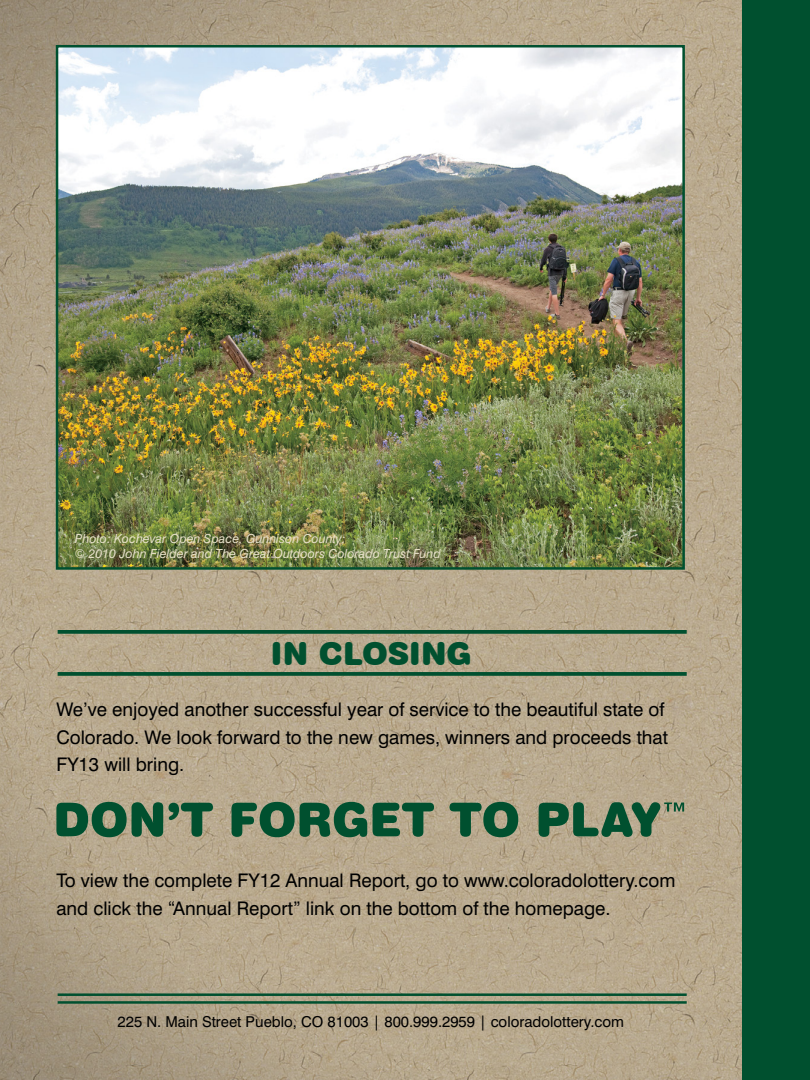
<style>
.page{position:relative;width:810px;height:1080px;background:#fff}
.page>*{position:absolute;margin:0;border:0;box-sizing:border-box;transform-origin:0 0}
.t1{font:31.5px "Swiss 721 BT Black Rounded";color:#00502f}
.t2{font:18.75px/27.5px "Swiss 721 BT";color:#000}
.t3{font:15px "Swiss 721 BT";color:#000}
.t4{font:italic 12.5px "Swiss 721 BT";color:#e7e0c9}
</style>
<div class="page">
<img style="left:0;top:0;width:742px;height:1080px">
<svg style="left:56px;top:802px;width:107px;height:35px;background:#3f6e4f"></svg>
<svg style="left:169px;top:803px;width:44px;height:34px"></svg>
<svg style="left:232px;top:802px;width:135px;height:35px;background:#467153"></svg>
<svg style="left:373px;top:803px;width:61px;height:34px;background:#4c7456"></svg>
<svg style="left:449px;top:802px;width:69px;height:35px;background:#527759"></svg>
<svg style="left:539px;top:802px;width:145px;height:35px;background:#607e60"></svg>
<svg style="left:58px;top:630px;width:629px;height:4px;background:#0b5534"></svg>
<svg style="left:58px;top:672px;width:629px;height:4px;background:#0b5534"></svg>
<hr style="left:58px;top:993px;width:629px;height:3px;background:#00502f">
<hr style="left:58px;top:1001px;width:629px;height:3px;background:#00502f">
<img style="left:59px;top:48px;width:623px;height:519px">
<div style="left:56px;top:45px;width:629px;height:525px;border:2px solid #00502f"></div>
<div style="left:742px;top:0;width:68px;height:1080px;background:#00502f"></div>
<p class="t4" style="left:75px;top:531px;width:272px">Photo: Kochevar Open Space, Gunnison County;</p>
<p class="t4" style="left:75px;top:546px;width:368px">© 2010 John Fielder and The Great Outdoors Colorado Trust Fund</p>
<p class="t1" style="left:271px;top:635px;width:202px">IN CLOSING</p>
<p class="t2" style="left:56px;top:696px;width:613px">We’ve enjoyed another successful year of service to the beautiful state of<br>Colorado. We look forward to the new games, winners and proceeds that<br>FY13 will bring.</p>
<p class="t2" style="left:56px;top:867px;width:621px">To view the complete FY12 Annual Report, go to www.coloradolottery.com and click the “Annual Report” link on the bottom of the homepage.</p>
<p class="t3" style="left:118px;top:1013px;width:508px">225 N. Main Street Pueblo, CO 81003 | 800.999.2959 | coloradolottery.com</p>
</div>
